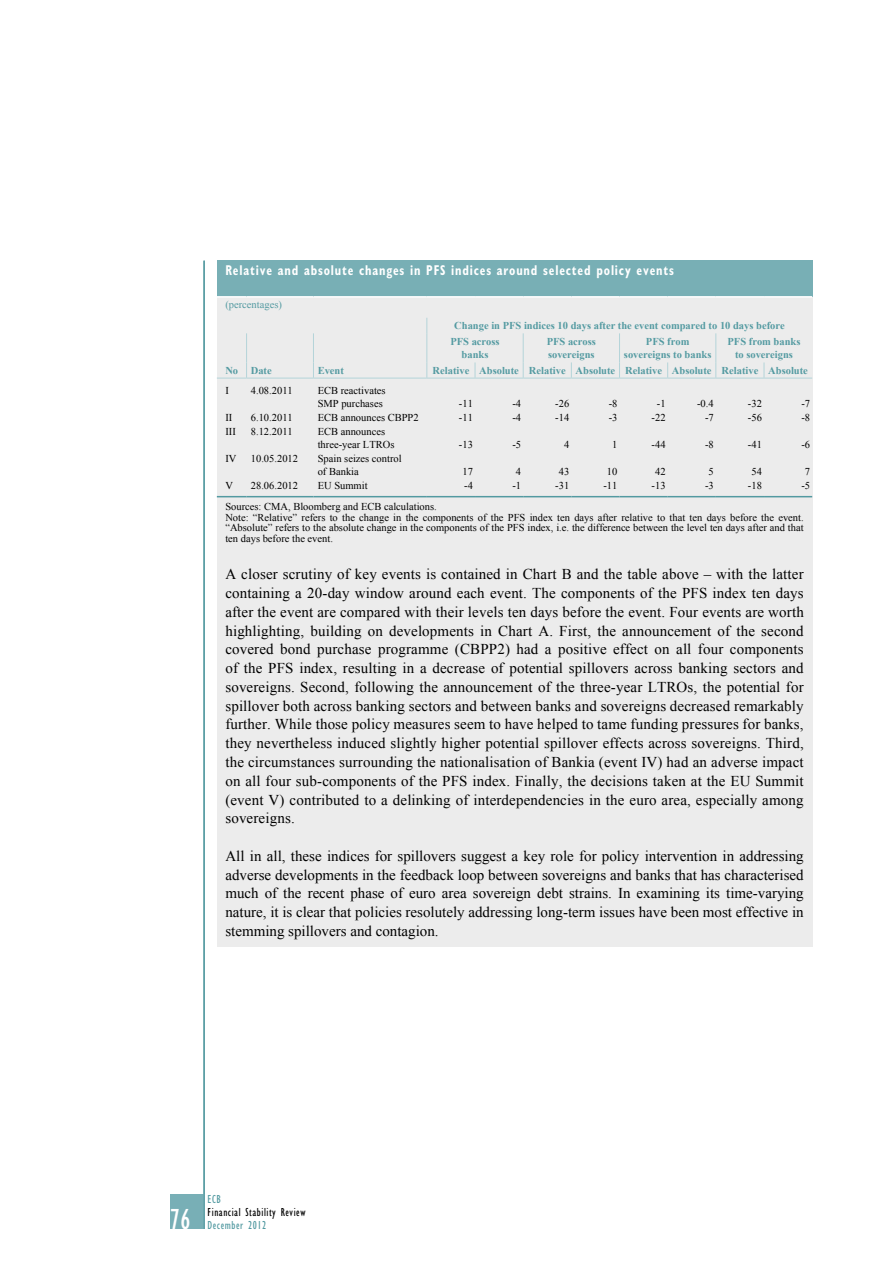
<style>
.page{position:relative;width:893px;height:1263px;background:#fff}
.page>*{position:absolute;margin:0;border:0;box-sizing:border-box;transform-origin:0 0}
.t1{font:condensed 30px "Gill Sans Myriad";color:#fff;scale:.95 1}
.t2{font:15px/18.8px "Times New Roman WGL";letter-spacing:.005em;color:#000;text-align:justify}
.t3{font:700 condensed 14.25px "Gill Sans Myriad";letter-spacing:.07em;color:#fff;scale:.85 1}
.t4{font:condensed 12px "Gill Sans Myriad";letter-spacing:.05em;color:#000;scale:.95 1}
.t5{font:condensed 12px "Gill Sans Myriad";letter-spacing:.05em;color:#539aa1;scale:.95 1}
.t6{font:10.5px/13.5px "Times New Roman WGL";color:#000}
.t7{font:700 10.5px/13.5px "Times New Roman WGL";color:#539aa1;text-align:center}
.t8{font:10.5px "Times New Roman WGL";color:#539aa1}
</style>
<div class="page">
<div style="left:170px;top:1195px;width:34px;height:34px;background:#78afb6"></div>
<hr style="left:204px;top:261px;width:1px;height:968px;background:#539aa1">
<div style="left:217px;top:261px;width:595px;height:686px;background:#ececec"></div>
<div style="left:217px;top:261px;width:595px;height:36px;background:#78afb5"></div>
<hr style="left:427px;top:378px;width:48px;height:1px;background:#b4d4d9">
<hr style="left:475px;top:378px;width:48px;height:1px;background:#b4d4d9">
<hr style="left:523px;top:378px;width:48px;height:1px;background:#b4d4d9">
<hr style="left:571px;top:378px;width:48px;height:1px;background:#b4d4d9">
<hr style="left:619px;top:378px;width:49px;height:1px;background:#b4d4d9">
<hr style="left:668px;top:378px;width:48px;height:1px;background:#b4d4d9">
<hr style="left:716px;top:378px;width:48px;height:1px;background:#b4d4d9">
<hr style="left:764px;top:378px;width:48px;height:1px;background:#b4d4d9">
<hr style="left:217px;top:496px;width:30px;height:1px;background:#539aa1">
<hr style="left:247px;top:496px;width:66px;height:1px;background:#539aa1">
<hr style="left:313px;top:496px;width:114px;height:1px;background:#539aa1">
<hr style="left:427px;top:496px;width:48px;height:1px;background:#539aa1">
<hr style="left:475px;top:496px;width:48px;height:1px;background:#539aa1">
<hr style="left:523px;top:496px;width:48px;height:1px;background:#539aa1">
<hr style="left:571px;top:496px;width:48px;height:1px;background:#539aa1">
<hr style="left:619px;top:496px;width:49px;height:1px;background:#539aa1">
<hr style="left:668px;top:496px;width:48px;height:1px;background:#539aa1">
<hr style="left:716px;top:496px;width:48px;height:1px;background:#539aa1">
<hr style="left:764px;top:496px;width:48px;height:1px;background:#539aa1">
<hr style="left:217px;top:378px;width:30px;height:1px;background:#b4d4d9">
<hr style="left:247px;top:378px;width:66px;height:1px;background:#b4d4d9">
<hr style="left:313px;top:378px;width:114px;height:1px;background:#b4d4d9">
<svg style="left:475px;top:362px;width:1px;height:16px"></svg>
<svg style="left:571px;top:362px;width:1px;height:16px"></svg>
<svg style="left:667px;top:362px;width:1px;height:16px"></svg>
<svg style="left:764px;top:362px;width:1px;height:16px"></svg>
<svg style="left:523px;top:333px;width:1px;height:45px"></svg>
<svg style="left:619px;top:333px;width:1px;height:45px"></svg>
<svg style="left:715px;top:333px;width:1px;height:45px"></svg>
<svg style="left:246px;top:333px;width:1px;height:45px"></svg>
<svg style="left:313px;top:333px;width:1px;height:45px"></svg>
<hr style="left:217px;top:296px;width:30px;height:2px;background:#fff">
<hr style="left:247px;top:296px;width:66px;height:2px;background:#fff">
<hr style="left:313px;top:296px;width:114px;height:2px;background:#fff">
<hr style="left:427px;top:296px;width:48px;height:2px;background:#fff">
<hr style="left:475px;top:296px;width:48px;height:2px;background:#fff">
<hr style="left:523px;top:296px;width:48px;height:2px;background:#fff">
<hr style="left:571px;top:296px;width:48px;height:2px;background:#fff">
<hr style="left:619px;top:296px;width:49px;height:2px;background:#fff">
<hr style="left:668px;top:296px;width:48px;height:2px;background:#fff">
<hr style="left:716px;top:296px;width:48px;height:2px;background:#fff">
<hr style="left:764px;top:296px;width:48px;height:2px;background:#fff">
<svg style="left:426px;top:318px;width:1px;height:60px"></svg>
<p class="t3" style="left:225px;top:261px;width:529px">Relative and absolute changes in PFS indices around selected policy events</p>
<p class="t8" style="left:225px;top:297px;width:58px">(percentages)</p>
<p class="t7" style="left:454px;top:319px;width:332px">Change in PFS indices 10 days after the event compared to 10 days before</p>
<p class="t7" style="left:225px;top:363px;width:48px">No Date</p>
<p class="t7" style="left:318px;top:363px;width:28px">Event</p>
<p class="t7" style="left:450px;top:334px;width:51px">PFS across banks</p>
<p class="t7" style="left:547px;top:334px;width:51px;text-align:left">PFS across sovereigns</p>
<p class="t7" style="left:624px;top:334px;width:89px">PFS from sovereigns to banks</p>
<p class="t7" style="left:728px;top:334px;width:74px">PFS from banks to sovereigns</p>
<p class="t7" style="left:433px;top:363px;width:377px">Relative Absolute Relative Absolute Relative Absolute Relative Absolute</p>
<p class="t6" style="left:225px;top:383px;width:5px">I</p>
<p class="t6" style="left:251px;top:383px;width:43px">4.08.2011</p>
<p class="t6" style="left:318px;top:383px;width:69px">ECB reactivates<br>SMP purchases</p>
<p class="t6" style="left:459px;top:397px;width:15px">-11</p>
<p class="t6" style="left:512px;top:397px;width:10px">-4</p>
<p class="t6" style="left:555px;top:397px;width:15px">-26</p>
<p class="t6" style="left:609px;top:397px;width:10px">-8</p>
<p class="t6" style="left:657px;top:397px;width:10px">-1</p>
<p class="t6" style="left:697px;top:397px;width:18px">-0.4</p>
<p class="t6" style="left:748px;top:397px;width:15px">-32</p>
<p class="t6" style="left:801px;top:397px;width:10px">-7</p>
<p class="t6" style="left:225px;top:411px;width:8px">II</p>
<p class="t6" style="left:251px;top:411px;width:43px">6.10.2011</p>
<p class="t6" style="left:318px;top:411px;width:102px">ECB announces CBPP2</p>
<p class="t6" style="left:459px;top:411px;width:15px">-11</p>
<p class="t6" style="left:512px;top:411px;width:10px">-4</p>
<p class="t6" style="left:555px;top:411px;width:15px">-14</p>
<p class="t6" style="left:609px;top:411px;width:10px">-3</p>
<p class="t6" style="left:652px;top:411px;width:15px">-22</p>
<p class="t6" style="left:705px;top:411px;width:10px">-7</p>
<p class="t6" style="left:748px;top:411px;width:15px">-56</p>
<p class="t6" style="left:801px;top:411px;width:10px">-8</p>
<p class="t6" style="left:225px;top:424px;width:12px">III</p>
<p class="t6" style="left:251px;top:424px;width:43px">8.12.2011</p>
<p class="t6" style="left:318px;top:424px;width:78px">ECB announces three-year LTROs</p>
<p class="t6" style="left:459px;top:438px;width:15px">-13</p>
<p class="t6" style="left:512px;top:438px;width:10px">-5</p>
<p class="t6" style="left:564px;top:438px;width:7px">4</p>
<p class="t6" style="left:612px;top:438px;width:7px">1</p>
<p class="t6" style="left:652px;top:438px;width:15px">-44</p>
<p class="t6" style="left:705px;top:438px;width:10px">-8</p>
<p class="t6" style="left:748px;top:438px;width:15px">-41</p>
<p class="t6" style="left:801px;top:438px;width:10px">-6</p>
<p class="t6" style="left:225px;top:451px;width:13px">IV</p>
<p class="t6" style="left:251px;top:451px;width:49px">10.05.2012</p>
<p class="t6" style="left:318px;top:451px;width:85px">Spain seizes control of Bankia</p>
<p class="t6" style="left:462px;top:465px;width:12px">17</p>
<p class="t6" style="left:516px;top:465px;width:7px">4</p>
<p class="t6" style="left:559px;top:465px;width:12px">43</p>
<p class="t6" style="left:607px;top:465px;width:12px">10</p>
<p class="t6" style="left:655px;top:465px;width:12px">42</p>
<p class="t6" style="left:708px;top:465px;width:7px">5</p>
<p class="t6" style="left:751px;top:465px;width:12px">54</p>
<p class="t6" style="left:805px;top:465px;width:7px">7</p>
<p class="t6" style="left:225px;top:479px;width:9px">V</p>
<p class="t6" style="left:251px;top:479px;width:49px">28.06.2012</p>
<p class="t6" style="left:318px;top:479px;width:51px">EU Summit</p>
<p class="t6" style="left:464px;top:479px;width:10px">-4</p>
<p class="t6" style="left:512px;top:479px;width:10px">-1</p>
<p class="t6" style="left:555px;top:479px;width:15px">-31</p>
<p class="t6" style="left:603px;top:479px;width:15px">-11</p>
<p class="t6" style="left:652px;top:479px;width:15px">-13</p>
<p class="t6" style="left:705px;top:479px;width:10px">-3</p>
<p class="t6" style="left:748px;top:479px;width:15px">-18</p>
<p class="t6" style="left:801px;top:479px;width:10px">-5</p>
<p class="t6" style="left:225px;top:501px;width:580px;line-height:10.5px">Sources: CMA, Bloomberg and ECB calculations.<br>Note: “Relative” refers to the change in the components of the PFS index ten days after relative to that ten days before the event. “Absolute” refers to the absolute change in the components of the PFS index, i.e. the difference between the level ten days after and that ten days before the event.</p>
<p class="t2" style="left:225px;top:565px;width:580px">A closer scrutiny of key events is contained in Chart B and the table above – with the latter containing a 20-day window around each event. The components of the PFS index ten days after the event are compared with their levels ten days before the event. Four events are worth highlighting, building on developments in Chart A. First, the announcement of the second covered bond purchase programme (CBPP2) had a positive effect on all four components of the PFS index, resulting in a decrease of potential spillovers across banking sectors and sovereigns. Second, following the announcement of the three-year LTROs, the potential for spillover both across banking sectors and between banks and sovereigns decreased remarkably further. While those policy measures seem to have helped to tame funding pressures for banks, they nevertheless induced slightly higher potential spillover effects across sovereigns. Third, the circumstances surrounding the nationalisation of Bankia (event IV) had an adverse impact on all four sub-components of the PFS index. Finally, the decisions taken at the EU Summit (event V) contributed to a delinking of interdependencies in the euro area, especially among sovereigns.</p>
<p class="t2" style="left:225px;top:846px;width:580px">All in all, these indices for spillovers suggest a key role for policy intervention in addressing adverse developments in the feedback loop between sovereigns and banks that has characterised much of the recent phase of euro area sovereign debt strains. In examining its time-varying nature, it is clear that policies resolutely addressing long-term issues have been most effective in stemming spillovers and contagion.</p>
<h1 class="t1" style="left:170px;top:1201px;width:23px">76</h1>
<p class="t5" style="left:207px;top:1192px;width:16px">ECB</p>
<p class="t4" style="left:207px;top:1205px;width:105px">Financial Stability Review</p>
<p class="t5" style="left:207px;top:1218px;width:63px">December 2012</p>
</div>
